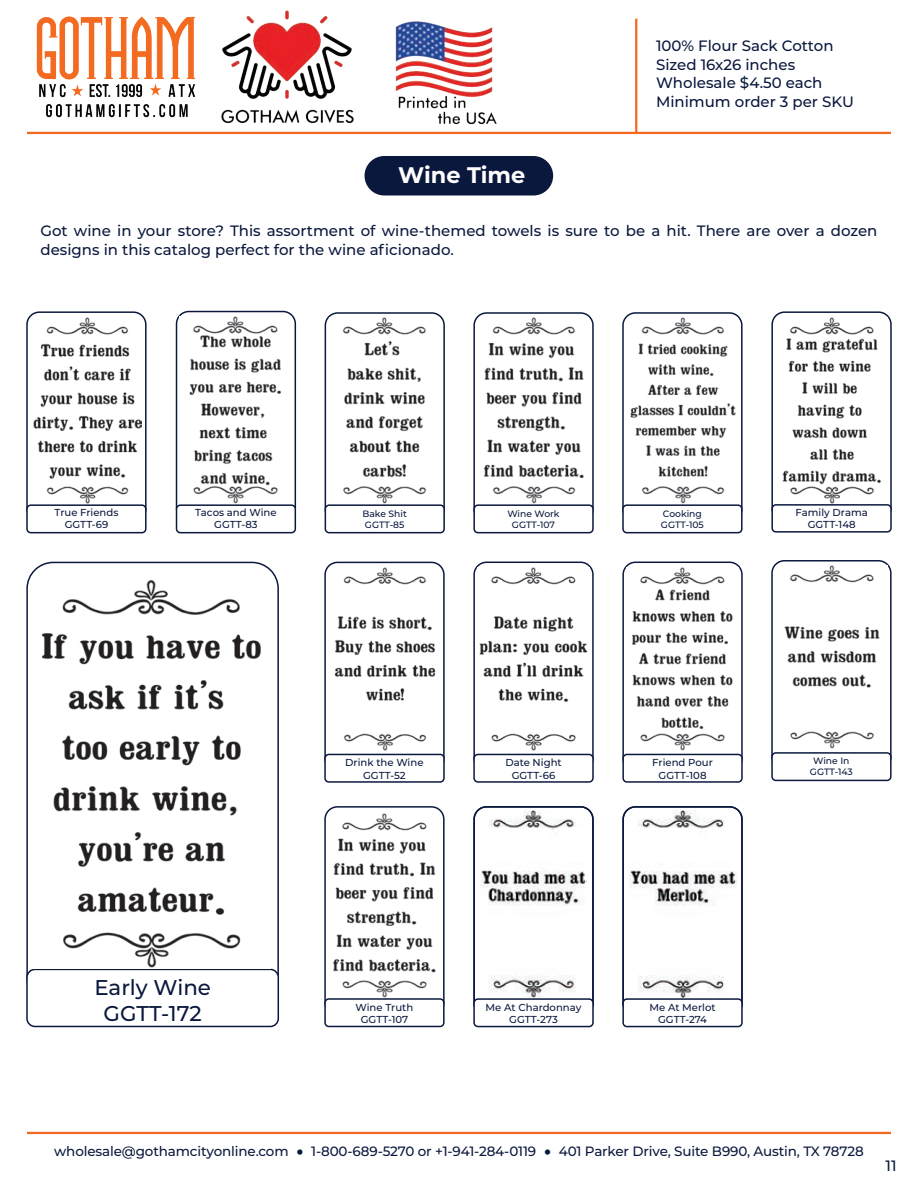
<style>
.page{position:relative;width:918px;height:1188px;background:#fff}
.page>*{position:absolute;margin:0;border:0;box-sizing:border-box;transform-origin:0 0}
.t1{font:700 22.5px "Montserrat";color:#fff}
.t2{font:500 21.3px/25.7px "Montserrat";color:#0a183d;text-align:center}
.t3{font:500 15px/18.9px "Montserrat";color:#0a183d}
.t4{font:500 13.5px "Montserrat";letter-spacing:-.01em;color:#0a183d}
.t5{font:500 10.05px/12.1px "Montserrat";color:#0a183d;text-align:center}
.t6{font:500 9.15px/10.9px "Montserrat";color:#0a183d;text-align:center}
.s1{font-size:28.8px}
</style>
<div class="page">
<hr style="left:27px;top:1132px;width:864px;height:2px;background:#f36821">
<hr style="left:27px;top:132px;width:864px;height:2px;background:#f36821">
<hr style="left:635px;top:19px;width:2px;height:114px;background:#f36821">
<div style="left:176px;top:311px;width:120px;height:210px;border:2px solid #0a183d;border-radius:12px"></div>
<div style="left:177px;top:505px;width:118px;height:28px;background:#fff;border-radius:4px"></div>
<div style="left:176px;top:504px;width:120px;height:29px;border:2px solid #0a183d;border-radius:4px"></div>
<div style="left:473px;top:312px;width:121px;height:211px;border:2px solid #0a183d;border-radius:12px"></div>
<div style="left:474px;top:505px;width:119px;height:28px;background:#fff;border-radius:4px"></div>
<div style="left:473px;top:504px;width:121px;height:29px;border:2px solid #0a183d;border-radius:4px"></div>
<div style="left:325px;top:312px;width:120px;height:211px;border:2px solid #0a183d;border-radius:12px"></div>
<div style="left:325px;top:505px;width:119px;height:28px;background:#fff;border-radius:4px"></div>
<div style="left:325px;top:504px;width:120px;height:29px;border:2px solid #0a183d;border-radius:4px"></div>
<div style="left:26px;top:311px;width:121px;height:211px;border:2px solid #0a183d;border-radius:12px"></div>
<div style="left:27px;top:505px;width:119px;height:28px;background:#fff;border-radius:4px"></div>
<div style="left:26px;top:504px;width:121px;height:29px;border:2px solid #0a183d;border-radius:4px"></div>
<div style="left:622px;top:312px;width:121px;height:211px;border:2px solid #0a183d;border-radius:12px"></div>
<div style="left:623px;top:505px;width:119px;height:28px;background:#fff;border-radius:4px"></div>
<div style="left:622px;top:504px;width:121px;height:29px;border:2px solid #0a183d;border-radius:4px"></div>
<div style="left:771px;top:311px;width:121px;height:211px;border:2px solid #0a183d;border-radius:12px"></div>
<div style="left:772px;top:505px;width:119px;height:27px;background:#fff;border-radius:4px"></div>
<div style="left:771px;top:504px;width:121px;height:29px;border:2px solid #0a183d;border-radius:4px"></div>
<div style="left:365px;top:156px;width:188px;height:39px;background:#0a183d;border-radius:20px"></div>
<div style="left:26px;top:562px;width:253px;height:443px;border:2px solid #0a183d;border-radius:26px"></div>
<div style="left:27px;top:969px;width:251px;height:57px;background:#fff;border-radius:8px"></div>
<div style="left:26px;top:969px;width:253px;height:58px;border:2px solid #0a183d;border-radius:8px"></div>
<div style="left:324px;top:806px;width:121px;height:210px;border:2px solid #0a183d;border-radius:12px"></div>
<div style="left:325px;top:999px;width:119px;height:27px;background:#fff;border-radius:4px"></div>
<div style="left:324px;top:998px;width:121px;height:29px;border:2px solid #0a183d;border-radius:4px"></div>
<div style="left:473px;top:562px;width:121px;height:210px;border:2px solid #0a183d;border-radius:12px"></div>
<div style="left:474px;top:754px;width:119px;height:28px;background:#fff;border-radius:4px"></div>
<div style="left:473px;top:754px;width:121px;height:29px;border:2px solid #0a183d;border-radius:4px"></div>
<div style="left:324px;top:562px;width:121px;height:210px;border:2px solid #0a183d;border-radius:12px"></div>
<div style="left:325px;top:754px;width:119px;height:28px;background:#fff;border-radius:4px"></div>
<div style="left:324px;top:754px;width:121px;height:29px;border:2px solid #0a183d;border-radius:4px"></div>
<div style="left:622px;top:562px;width:121px;height:210px;border:2px solid #0a183d;border-radius:12px"></div>
<div style="left:623px;top:754px;width:119px;height:28px;background:#fff;border-radius:4px"></div>
<div style="left:622px;top:754px;width:121px;height:29px;border:2px solid #0a183d;border-radius:4px"></div>
<img style="left:481px;top:811px;width:105px;height:186px">
<div style="left:473px;top:806px;width:121px;height:211px;border:2px solid #0a183d;border-radius:12px"></div>
<div style="left:474px;top:999px;width:119px;height:28px;background:#fff;border-radius:4px"></div>
<div style="left:473px;top:998px;width:121px;height:29px;border:2px solid #0a183d;border-radius:4px"></div>
<img style="left:629px;top:811px;width:107px;height:187px">
<div style="left:622px;top:806px;width:121px;height:211px;border:2px solid #0a183d;border-radius:12px"></div>
<div style="left:623px;top:999px;width:119px;height:28px;background:#fff;border-radius:4px"></div>
<div style="left:622px;top:998px;width:121px;height:29px;border:2px solid #0a183d;border-radius:4px"></div>
<div style="left:771px;top:560px;width:121px;height:210px;border:2px solid #0a183d;border-radius:12px"></div>
<div style="left:772px;top:753px;width:119px;height:27px;background:#fff;border-radius:4px"></div>
<div style="left:771px;top:752px;width:121px;height:29px;border:2px solid #0a183d;border-radius:4px"></div>
<img style="left:33px;top:317px;width:108px;height:186px">
<img style="left:189px;top:317px;width:92px;height:186px">
<img style="left:329px;top:317px;width:97px;height:186px">
<img style="left:630px;top:317px;width:106px;height:186px">
<img style="left:41px;top:579px;width:220px;height:389px">
<img style="left:334px;top:568px;width:102px;height:183px">
<img style="left:479px;top:568px;width:109px;height:183px">
<img style="left:631px;top:568px;width:102px;height:183px">
<img style="left:782px;top:317px;width:99px;height:186px">
<img style="left:484px;top:317px;width:100px;height:186px">
<img style="left:333px;top:813px;width:103px;height:185px">
<img style="left:784px;top:565px;width:96px;height:183px">
<img style="left:36px;top:16px;width:160px;height:102px">
<img style="left:216px;top:10px;width:144px;height:122px">
<img style="left:395px;top:21px;width:102px;height:104px">
<h1 class="t1" style="left:398px;top:159px;width:129px">Wine Time</h1>
<p class="t3" style="left:656px;top:35px;width:199px">100% Flour Sack Cotton<br>Sized 16x26 inches<br>Wholesale $4.50 each<br>Minimum order 3 per SKU</p>
<p class="t3" style="left:41px;top:221px;width:839px">Got wine in your store? This assortment of wine-themed towels is sure to be a hit. There are over a dozen designs in this catalog perfect for the wine aficionado.</p>
<p class="t5" style="left:195px;top:506px;width:83px">Tacos and Wine<br>GGTT-83</p>
<p class="t6" style="left:507px;top:508px;width:54px">Wine Work<br>GGTT-107</p>
<p class="t5" style="left:55px;top:506px;width:65px">True Friends<br>GGTT-69</p>
<p class="t6" style="left:661px;top:508px;width:44px;text-align:left">Cooking<br>GGTT-105</p>
<p class="t5" style="left:796px;top:506px;width:74px">Family Drama<br>GGTT-148</p>
<p class="t6" style="left:362px;top:508px;width:46px;text-align:left">Bake Shit<br>GGTT-85</p>
<p class="t5" style="left:345px;top:756px;width:80px">Drink the Wine<br>GGTT-52</p>
<p class="t5" style="left:652px;top:756px;width:62px">Friend Pour<br>GGTT-108</p>
<p class="t5" style="left:505px;top:756px;width:58px">Date Night<br>GGTT-66</p>
<p class="t6" style="left:810px;top:755px;width:44px">Wine In<br>GGTT-143</p>
<h2 class="t2" style="left:94px;top:974px;width:118px">Early Wine<br>GGTT-172</h2>
<p class="t5" style="left:356px;top:1001px;width:59px">Wine Truth<br>GGTT-107</p>
<p class="t5" style="left:486px;top:1001px;width:97px">Me At Chardonnay<br>GGTT-273</p>
<p class="t5" style="left:649px;top:1001px;width:68px">Me At Merlot<br>GGTT-274</p>
<p class="t4" style="left:54px;top:1142px;width:811px">wholesale@gothamcityonline.com <span class="s1">•</span> 1-800-689-5270 or +1-941-284-0119 <span class="s1">•</span> 401 Parker Drive, Suite B990, Austin, TX 78728</p>
<p class="t3" style="left:885px;top:1156px;width:13px">11</p>
</div>
